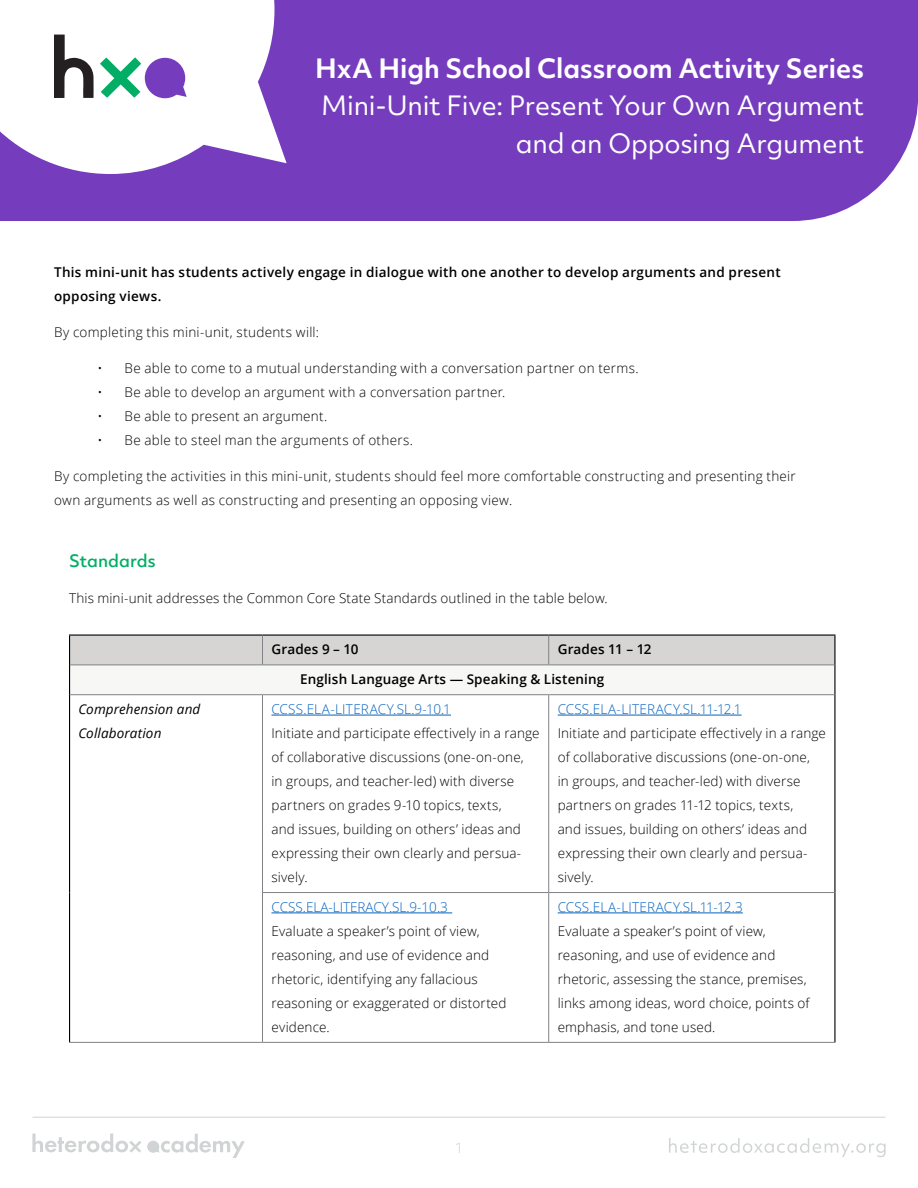
<style>
.page{position:relative;width:918px;height:1188px;background:#fff}
.page>*{position:absolute;margin:0;border:0;box-sizing:border-box;transform-origin:0 0}
.t1{font:25.5px/37.5px "Objektiv Mk 2";letter-spacing:-.005em;color:#fff;text-align:right}
.t2{font:700 25.5px "Objektiv Mk 2";color:#fff}
.t3{font:500 16.5px "Objektiv Mk 2";color:#02ae66}
.t4{font:300 13.5px/24px "Open Sans";letter-spacing:.015em;color:#000}
.t5{font:600 13.5px/24px "Open Sans";letter-spacing:.02em;color:#000}
.t6{font:300 13.5px "Open Sans";color:#0563c1}
.t7{font:italic 13.5px/24px "Open Sans";letter-spacing:.01em;color:#000}
.t8{font:300 13.5px "Objektiv Mk 2";color:#d1d4d4}
</style>
<div class="page">
<hr style="left:32px;top:1117px;width:854px;height:1px;background:#d1d4d4">
<svg style="left:32px;top:1134px;width:109px;height:19px"></svg>
<div style="left:147px;top:1141px;width:12px;height:12px;background:#d1d4d4;border-radius:50%"></div>
<svg style="left:155px;top:1134px;width:90px;height:24px"></svg>
<svg style="left:669px;top:1138px;width:217px;height:19px"></svg>
<div style="left:0;top:0;width:918px;height:221px;background:#753dbd"></div>
<svg style="left:0;top:0;width:287px;height:174px"></svg>
<svg style="left:54px;top:35px;width:40px;height:63px"></svg>
<svg style="left:100px;top:57px;width:87px;height:41px"></svg>
<div style="left:70px;top:665px;width:765px;height:30px;background:#f7f7f6"></div>
<hr style="left:69px;top:634px;width:193px;height:2px;background:#000">
<hr style="left:262px;top:634px;width:287px;height:2px;background:#000">
<hr style="left:549px;top:634px;width:286px;height:2px;background:#000">
<hr style="left:834px;top:636px;width:2px;height:29px;background:#000">
<hr style="left:69px;top:665px;width:1px;height:30px;background:#000">
<hr style="left:834px;top:665px;width:2px;height:30px;background:#000">
<hr style="left:69px;top:695px;width:1px;height:198px;background:#000">
<hr style="left:834px;top:695px;width:2px;height:198px;background:#000">
<hr style="left:69px;top:893px;width:1px;height:149px;background:#000">
<hr style="left:834px;top:893px;width:2px;height:149px;background:#000">
<svg style="left:69px;top:635px;width:766px;height:30px;background:#cfcecc"></svg>
<hr style="left:70px;top:665px;width:192px;height:1px;background:#808285">
<hr style="left:262px;top:665px;width:287px;height:1px;background:#808285">
<hr style="left:549px;top:665px;width:285px;height:1px;background:#808285">
<hr style="left:70px;top:694px;width:192px;height:1px;background:#808285">
<hr style="left:262px;top:694px;width:287px;height:1px;background:#808285">
<hr style="left:262px;top:695px;width:1px;height:197px;background:#808285">
<hr style="left:549px;top:694px;width:285px;height:1px;background:#808285">
<hr style="left:548px;top:695px;width:1px;height:197px;background:#808285">
<hr style="left:262px;top:892px;width:287px;height:1px;background:#808285">
<hr style="left:262px;top:893px;width:1px;height:149px;background:#808285">
<hr style="left:549px;top:892px;width:285px;height:1px;background:#808285">
<hr style="left:548px;top:893px;width:1px;height:149px;background:#808285">
<hr style="left:69px;top:1042px;width:193px;height:1px;background:#808285">
<hr style="left:262px;top:1042px;width:287px;height:1px;background:#808285">
<hr style="left:549px;top:1042px;width:286px;height:1px;background:#808285">
<hr style="left:272px;top:715px;width:179px;height:1px;background:#0563c1">
<hr style="left:558px;top:715px;width:184px;height:1px;background:#0563c1">
<hr style="left:272px;top:913px;width:180px;height:1px;background:#0563c1">
<hr style="left:558px;top:913px;width:185px;height:1px;background:#0563c1">
<h1 class="t2" style="left:315px;top:50px;width:550px">HxA High School Classroom Activity Series</h1>
<h1 class="t1" style="left:321px;top:87px;width:544px">Mini-Unit Five: Present Your Own Argument and an Opposing Argument</h1>
<p class="t5" style="left:54px;top:260px;width:728px">This mini-unit has students actively engage in dialogue with one another to develop arguments and present opposing views.</p>
<p class="t4" style="left:54px;top:320px;width:267px">By completing this mini-unit, students will:</p>
<p class="t4" style="left:97px;top:356px;width:543px">• Be able to come to a mutual understanding with a conversation partner on terms.</p>
<p class="t4" style="left:97px;top:380px;width:410px">• Be able to develop an argument with a conversation partner.</p>
<p class="t4" style="left:97px;top:404px;width:231px">• Be able to present an argument.</p>
<p class="t4" style="left:97px;top:428px;width:317px">• Be able to steel man the arguments of others.</p>
<p class="t4" style="left:54px;top:464px;width:743px">By completing the activities in this mini-unit, students should feel more comfortable constructing and presenting their own arguments as well as constructing and presenting an opposing view.</p>
<p class="t3" style="left:69px;top:549px;width:88px">Standards</p>
<p class="t4" style="left:69px;top:586px;width:540px">This mini-unit addresses the Common Core State Standards outlined in the table below.</p>
<p class="t5" style="left:272px;top:637px;width:89px">Grades 9 – 10</p>
<p class="t5" style="left:558px;top:637px;width:95px">Grades 11 – 12</p>
<p class="t5" style="left:300px;top:667px;width:306px">English Language Arts — Speaking &amp; Listening</p>
<p class="t7" style="left:79px;top:697px;width:123px">Comprehension and<br>Collaboration</p>
<p class="t6" style="left:272px;top:700px;width:181px">CCSS.ELA-LITERACY.SL.9-10.1</p>
<p class="t4" style="left:272px;top:721px;width:270px">Initiate and participate effectively in a range of collaborative discussions (one-on-one,<br>in groups, and teacher-led) with diverse partners on grades 9-10 topics, texts,<br>and issues, building on others’ ideas and expressing their own clearly and persua&shy;sively.</p>
<p class="t6" style="left:272px;top:898px;width:178px">CCSS.ELA-LITERACY.SL.9-10.3</p>
<p class="t4" style="left:272px;top:919px;width:237px">Evaluate a speaker’s point of view, reasoning, and use of evidence and rhetoric, identifying any fallacious reasoning or exaggerated or distorted evidence.</p>
<p class="t6" style="left:558px;top:700px;width:185px">CCSS.ELA-LITERACY.SL.11-12.1</p>
<p class="t4" style="left:558px;top:721px;width:270px">Initiate and participate effectively in a range of collaborative discussions (one-on-one,<br>in groups, and teacher-led) with diverse partners on grades 11-12 topics, texts,<br>and issues, building on others’ ideas and expressing their own clearly and persua&shy;sively.</p>
<p class="t6" style="left:558px;top:898px;width:187px">CCSS.ELA-LITERACY.SL.11-12.3</p>
<p class="t4" style="left:558px;top:919px;width:253px">Evaluate a speaker’s point of view, reasoning, and use of evidence and rhetoric, assessing the stance, premises, links among ideas, word choice, points of emphasis, and tone used.</p>
<p class="t8" style="left:455px;top:1139px;width:10px">1</p>
</div>
